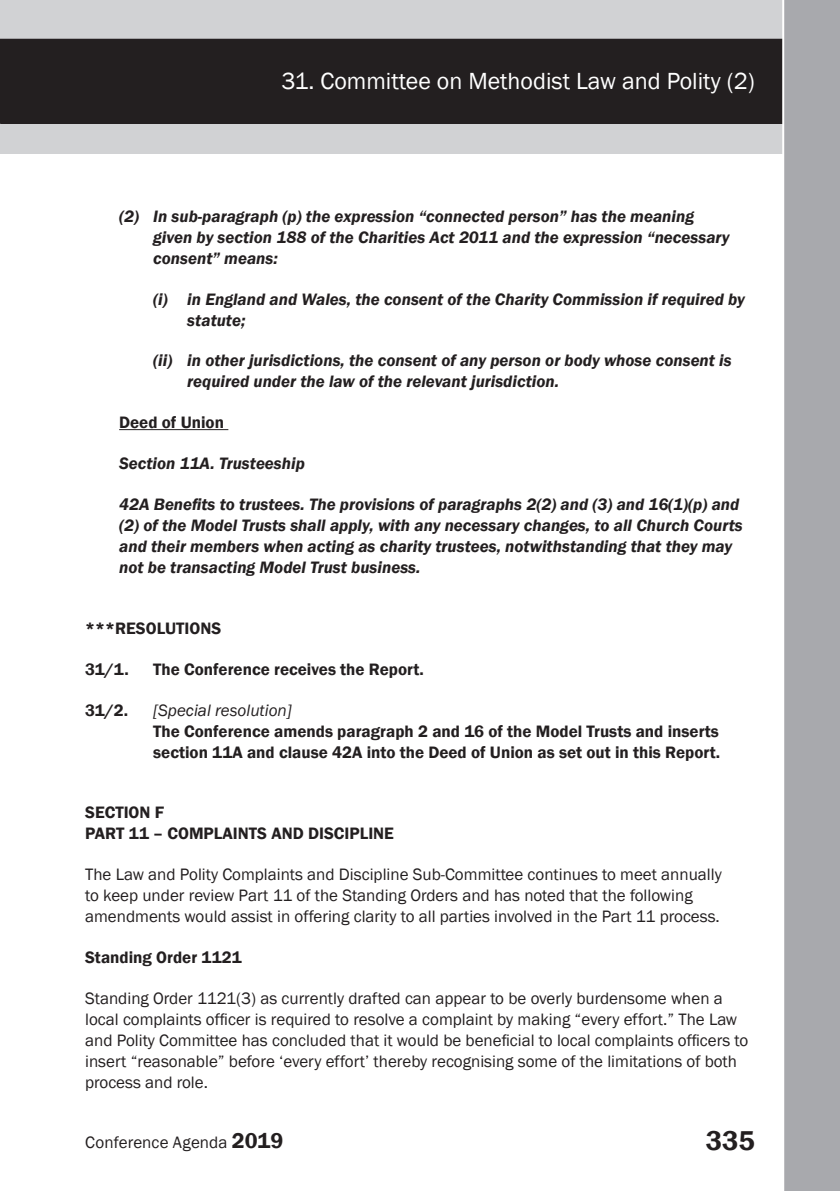
<style>
.page{position:relative;width:840px;height:1191px;background:#fff}
.page>*{position:absolute;margin:0;border:0;box-sizing:border-box;transform-origin:0 0}
.t1{font:600 28px "Franklin Gothic";color:#231f20}
.t2{font:24px "Franklin Gothic";color:#fff}
.t3{font:italic 600 17px/21px "Franklin Gothic";color:#231f20}
.t4{font:17px/21px "Franklin Gothic";color:#231f20}
.t5{font:600 17px/21px "Franklin Gothic";color:#231f20}
.s1{font-weight:400;font-style:italic}
.s2{font-weight:600;font-size:22px}
</style>
<div class="page">
<div style="left:0;top:0;width:839px;height:154px;background:#d1d2d4"></div>
<div style="left:0;top:39px;width:839px;height:84px;background:#231f20"></div>
<div style="left:0;top:39px;width:839px;height:85px;border:1px solid #231f20"></div>
<div style="left:781px;top:0;width:58px;height:1191px;background:#a8a9ad"></div>
<hr style="left:119px;top:429px;width:109px;height:1px;background:#231f20">
<h2 class="t2" style="left:281px;top:66px;width:474px">31. Committee on Methodist Law and Polity (2)</h2>
<p class="t3" style="left:153px;top:205px;width:577px;text-indent:-34px">(2) In sub-paragraph (p) the expression “connected person” has the meaning given by section 188 of the Charities Act 2011 and the expression “necessary consent” means:</p>
<p class="t3" style="left:187px;top:288px;width:558px;text-indent:-34px">(i) in England and Wales, the consent of the Charity Commission if required by statute;</p>
<p class="t3" style="left:187px;top:350px;width:545px;text-indent:-34px">(ii) in other jurisdictions, the consent of any person or body whose consent is required under the law of the relevant jurisdiction.</p>
<p class="t5" style="left:119px;top:412px;width:106px">Deed of Union</p>
<p class="t3" style="left:119px;top:453px;width:187px">Section 11A. Trusteeship</p>
<p class="t3" style="left:119px;top:494px;width:624px">42A Benefits to trustees. The provisions of paragraphs 2(2) and (3) and 16(1)(p) and (2) of the Model Trusts shall apply, with any necessary changes, to all Church Courts and their members when acting as charity trustees, notwithstanding that they may not be transacting Model Trust business.</p>
<p class="t5" style="left:85px;top:618px;width:137px">***RESOLUTIONS</p>
<p class="t5" style="left:85px;top:658px;width:45px">31/1.</p>
<p class="t5" style="left:153px;top:658px;width:272px">The Conference receives the Report.</p>
<p class="t5" style="left:85px;top:699px;width:45px">31/2.</p>
<p class="t5" style="left:153px;top:699px;width:568px"><span class="s1">[Special resolution]<br></span>The Conference amends paragraph 2 and 16 of the Model Trusts and inserts section 11A and clause 42A into the Deed of Union as set out in this Report.</p>
<p class="t5" style="left:85px;top:802px;width:310px">SECTION F<br>PART 11 – COMPLAINTS AND DISCIPLINE</p>
<p class="t4" style="left:85px;top:864px;width:637px">The Law and Polity Complaints and Discipline Sub-Committee continues to meet annually to keep under review Part 11 of the Standing Orders and has noted that the following amendments would assist in offering clarity to all parties involved in the Part 11 process.</p>
<p class="t5" style="left:85px;top:947px;width:158px">Standing Order 1121</p>
<p class="t4" style="left:85px;top:988px;width:664px">Standing Order 1121(3) as currently drafted can appear to be overly burdensome when a local complaints officer is required to resolve a complaint by making “every effort.” The Law and Polity Committee has concluded that it would be beneficial to local complaints officers to insert “reasonable” before ‘every effort’ thereby recognising some of the limitations of both process and role.</p>
<p class="t4" style="left:85px;top:1131px;width:200px">Conference Agenda <span class="s2">2019</span></p>
<h1 class="t1" style="left:705px;top:1123px;width:51px">335</h1>
</div>
